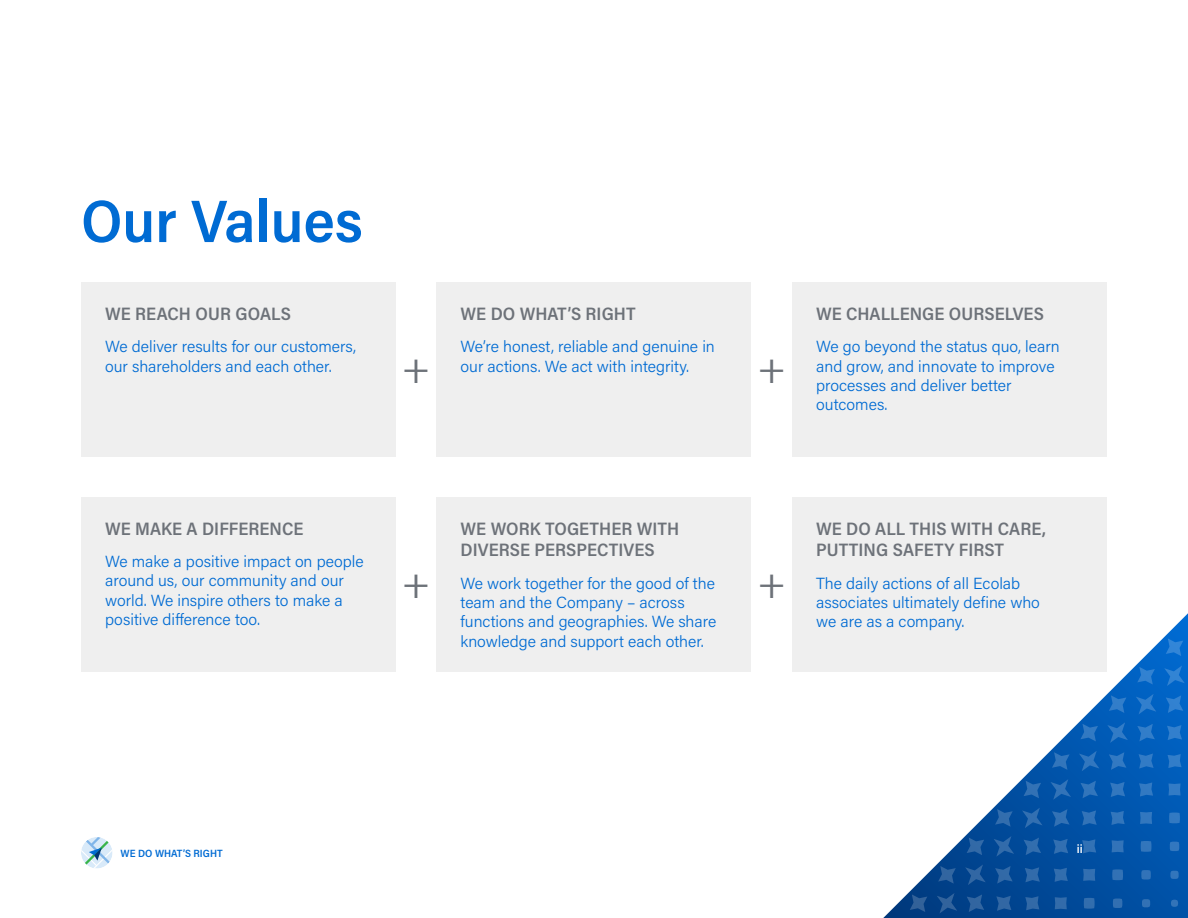
<style>
.page{position:relative;width:1188px;height:918px;background:#fff}
.page>*{position:absolute;margin:0;border:0;box-sizing:border-box;transform-origin:0 0}
.t1{font:600 60px "Acumin Pro Semi Cond";color:#006bd3}
.t2{font:48px "Minion Pro";color:#6d7279}
.t3{font:600 18px/21.6px "Acumin Pro Semi Cond";color:#6d7279}
.t4{font:300 16.05px/19.4px "Acumin Pro";color:#006bd3}
.t5{font:600 12px "Acumin Pro Semi Cond";color:#fff}
.t6{font:600 10.5px "Acumin Pro Semi Cond";color:#006bd3}
</style>
<div class="page">
<svg style="left:883px;top:613px;width:305px;height:305px"></svg>
<svg style="left:1166px;top:638px;width:17px;height:18px"></svg>
<svg style="left:1164px;top:665px;width:21px;height:21px"></svg>
<svg style="left:1137px;top:667px;width:18px;height:18px"></svg>
<svg style="left:1166px;top:695px;width:17px;height:18px"></svg>
<svg style="left:1136px;top:694px;width:20px;height:20px"></svg>
<svg style="left:1109px;top:695px;width:17px;height:18px"></svg>
<svg style="left:1137px;top:724px;width:18px;height:17px"></svg>
<svg style="left:1167px;top:725px;width:15px;height:15px"></svg>
<svg style="left:1107px;top:722px;width:21px;height:21px"></svg>
<svg style="left:1080px;top:724px;width:18px;height:17px"></svg>
<svg style="left:1109px;top:752px;width:17px;height:18px"></svg>
<svg style="left:1139px;top:754px;width:15px;height:15px"></svg>
<svg style="left:1167px;top:754px;width:15px;height:14px"></svg>
<svg style="left:1079px;top:751px;width:21px;height:20px"></svg>
<svg style="left:1052px;top:752px;width:18px;height:18px"></svg>
<svg style="left:1080px;top:781px;width:18px;height:17px"></svg>
<svg style="left:1110px;top:782px;width:15px;height:15px"></svg>
<svg style="left:1139px;top:782px;width:14px;height:15px"></svg>
<svg style="left:1169px;top:783px;width:12px;height:13px"></svg>
<svg style="left:1050px;top:779px;width:21px;height:21px"></svg>
<svg style="left:1024px;top:781px;width:17px;height:17px"></svg>
<svg style="left:1052px;top:809px;width:18px;height:18px"></svg>
<svg style="left:1082px;top:810px;width:15px;height:15px"></svg>
<svg style="left:1111px;top:811px;width:14px;height:14px"></svg>
<svg style="left:1140px;top:812px;width:12px;height:12px"></svg>
<svg style="left:1169px;top:812px;width:11px;height:11px"></svg>
<svg style="left:1022px;top:808px;width:21px;height:20px"></svg>
<svg style="left:995px;top:809px;width:18px;height:18px"></svg>
<svg style="left:1024px;top:838px;width:17px;height:17px"></svg>
<svg style="left:1053px;top:839px;width:15px;height:15px"></svg>
<svg style="left:1082px;top:839px;width:14px;height:14px"></svg>
<svg style="left:1112px;top:840px;width:12px;height:12px"></svg>
<svg style="left:1141px;top:841px;width:11px;height:11px"></svg>
<svg style="left:1170px;top:841px;width:10px;height:10px"></svg>
<svg style="left:994px;top:836px;width:20px;height:21px"></svg>
<svg style="left:967px;top:838px;width:17px;height:17px"></svg>
<svg style="left:995px;top:866px;width:18px;height:18px"></svg>
<svg style="left:1025px;top:867px;width:15px;height:15px"></svg>
<svg style="left:1054px;top:868px;width:14px;height:14px"></svg>
<svg style="left:1083px;top:869px;width:12px;height:12px"></svg>
<svg style="left:1112px;top:869px;width:11px;height:11px"></svg>
<svg style="left:1141px;top:870px;width:10px;height:10px"></svg>
<svg style="left:1170px;top:870px;width:9px;height:9px"></svg>
<svg style="left:965px;top:865px;width:21px;height:20px"></svg>
<svg style="left:938px;top:866px;width:18px;height:18px"></svg>
<svg style="left:967px;top:894px;width:17px;height:18px"></svg>
<svg style="left:996px;top:896px;width:15px;height:15px"></svg>
<svg style="left:1025px;top:896px;width:14px;height:14px"></svg>
<svg style="left:1055px;top:897px;width:12px;height:12px"></svg>
<svg style="left:1084px;top:898px;width:11px;height:11px"></svg>
<svg style="left:1113px;top:898px;width:10px;height:10px"></svg>
<svg style="left:1142px;top:899px;width:9px;height:9px"></svg>
<svg style="left:1171px;top:899px;width:7px;height:8px"></svg>
<svg style="left:937px;top:893px;width:20px;height:21px"></svg>
<svg style="left:910px;top:894px;width:17px;height:18px"></svg>
<div style="left:81px;top:283px;width:315px;height:174px;background:#efefef"></div>
<div style="left:792px;top:283px;width:315px;height:174px;background:#efefef"></div>
<div style="left:81px;top:497px;width:315px;height:174px;background:#efefef"></div>
<div style="left:436px;top:283px;width:316px;height:174px;background:#efefef"></div>
<div style="left:792px;top:497px;width:315px;height:174px;background:#efefef"></div>
<div style="left:436px;top:497px;width:316px;height:174px;background:#efefef"></div>
<svg style="left:81px;top:837px;width:31px;height:31px"></svg>
<h1 class="t1" style="left:81px;top:179px;width:283px">Our Values</h1>
<p class="t3" style="left:105px;top:302px;width:187px">WE REACH OUR GOALS</p>
<p class="t4" style="left:105px;top:337px;width:253px">We deliver results for our customers, our shareholders and each other.</p>
<h2 class="t2" style="left:402px;top:335px;width:29px">+</h2>
<p class="t3" style="left:461px;top:302px;width:177px">WE DO WHAT’S RIGHT</p>
<p class="t4" style="left:461px;top:337px;width:256px">We’re honest, reliable and genuine in our actions. We act with integrity.</p>
<h2 class="t2" style="left:758px;top:335px;width:29px">+</h2>
<p class="t3" style="left:816px;top:302px;width:229px">WE CHALLENGE OURSELVES</p>
<p class="t4" style="left:816px;top:337px;width:245px">We go beyond the status quo, learn and grow, and innovate to improve processes and deliver better outcomes.</p>
<p class="t3" style="left:105px;top:517px;width:200px">WE MAKE A DIFFERENCE</p>
<p class="t4" style="left:105px;top:551px;width:260px">We make a positive impact on people around us, our community and our world. We inspire others to make a positive difference too.</p>
<h2 class="t2" style="left:402px;top:550px;width:29px">+</h2>
<p class="t3" style="left:461px;top:517px;width:220px">WE WORK TOGETHER WITH<br>DIVERSE PERSPECTIVES</p>
<p class="t4" style="left:461px;top:573px;width:257px">We work together for the good of the team and the Company – across functions and geographies. We share knowledge and support each other.</p>
<h2 class="t2" style="left:758px;top:550px;width:29px">+</h2>
<p class="t3" style="left:816px;top:517px;width:231px">WE DO ALL THIS WITH CARE,<br>PUTTING SAFETY FIRST</p>
<p class="t4" style="left:816px;top:573px;width:225px">The daily actions of all Ecolab associates ultimately define who we are as a company.</p>
<p class="t6" style="left:121px;top:846px;width:104px">WE DO WHAT’S RIGHT</p>
<p class="t5" style="left:1077px;top:841px;width:8px">ii</p>
</div>
